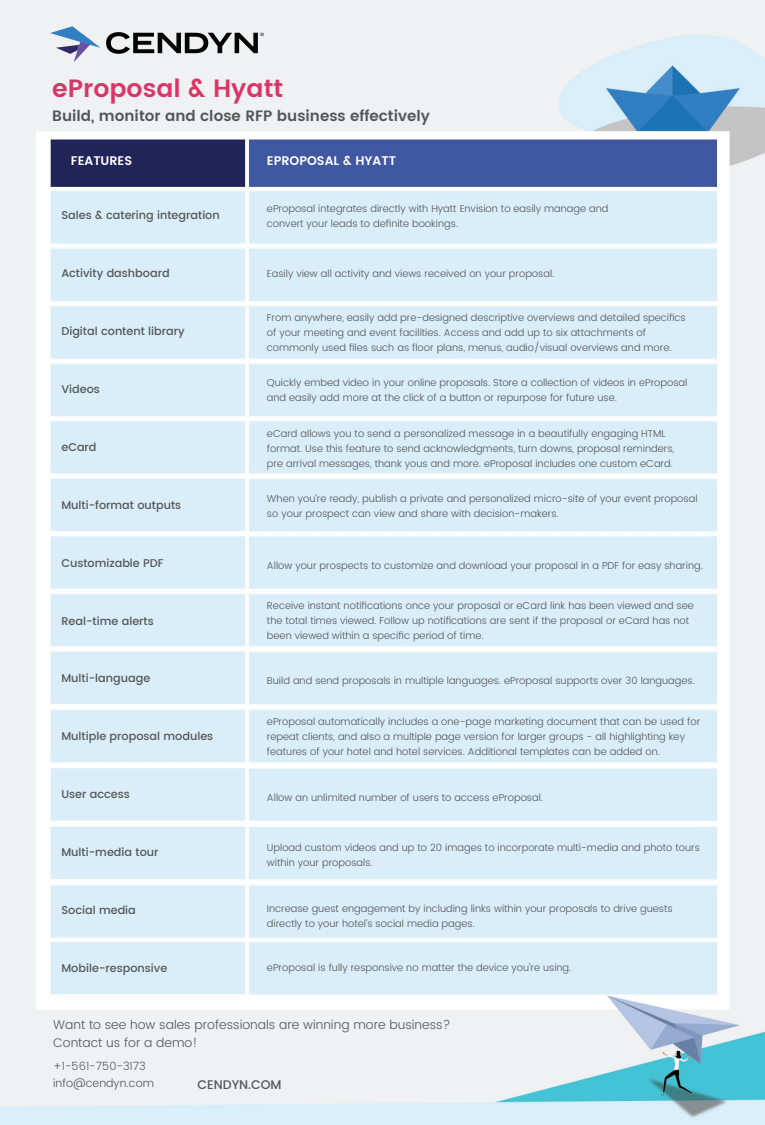
<style>
.page{position:relative;width:765px;height:1125px;background:#fff}
.page>*{position:absolute;margin:0;border:0;box-sizing:border-box;transform-origin:0 0}
.t1{font:600 25px "Poppins";color:#d93668}
.t2{font:600 15px "Poppins";color:#555656}
.t3{font:300 12.5px "Poppins";color:#555656}
.t4{font:600 12.5px "Poppins";color:#fff}
.t5{font:500 12.5px "Poppins";color:#555656}
.t6{font:500 11.25px "Poppins";color:#555656}
.t7{font:300 11.25px "Poppins";color:#555656}
.t8{font:300 10px/15px "Poppins";color:#555656}
</style>
<div class="page">
<img style="left:0;top:0;width:765px;height:1125px">
<svg style="left:50px;top:26px;width:214px;height:36px"></svg>
<p class="t1" style="left:52px;top:69px;width:233px">eProposal &amp; Hyatt</p>
<p class="t2" style="left:52px;top:104px;width:379px">Build, monitor and close RFP business effectively</p>
<p class="t4" style="left:71px;top:152px;width:63px">FEATURES</p>
<p class="t4" style="left:267px;top:152px;width:131px">EPROPOSAL &amp; HYATT</p>
<p class="t6" style="left:61px;top:207px;width:160px">Sales &amp; catering integration</p>
<p class="t6" style="left:61px;top:265px;width:110px">Activity dashboard</p>
<p class="t6" style="left:61px;top:323px;width:125px">Digital content library</p>
<p class="t6" style="left:61px;top:381px;width:40px">Videos</p>
<p class="t6" style="left:61px;top:439px;width:37px">eCard</p>
<p class="t6" style="left:61px;top:497px;width:121px">Multi-format outputs</p>
<p class="t6" style="left:61px;top:554px;width:104px">Customizable PDF</p>
<p class="t6" style="left:61px;top:612px;width:94px">Real-time alerts</p>
<p class="t6" style="left:61px;top:670px;width:90px">Multi-language</p>
<p class="t6" style="left:61px;top:728px;width:153px">Multiple proposal modules</p>
<p class="t6" style="left:61px;top:786px;width:70px">User access</p>
<p class="t6" style="left:61px;top:844px;width:99px">Multi-media tour</p>
<p class="t6" style="left:61px;top:902px;width:76px">Social media</p>
<p class="t6" style="left:61px;top:960px;width:107px">Mobile-responsive</p>
<p class="t8" style="left:267px;top:201px;width:343px">eProposal integrates directly with Hyatt Envision to easily manage and convert your leads to definite bookings.</p>
<p class="t8" style="left:267px;top:266px;width:289px">Easily view all activity and views received on your proposal.</p>
<p class="t8" style="left:267px;top:310px;width:420px">From anywhere, easily add pre-designed descriptive overviews and detailed specifics of your meeting and event facilities. Access and add up to six attachments of commonly used files such as floor plans, menus, audio/visual overviews and more.</p>
<p class="t8" style="left:267px;top:375px;width:422px">Quickly embed video in your online proposals. Store a collection of videos in eProposal and easily add more at the click of a button or repurpose for future use.</p>
<p class="t8" style="left:267px;top:427px;width:409px">eCard allows you to send a personalized message in a beautifully engaging HTML format. Use this feature to send acknowledgments, turn downs, proposal reminders, pre arrival messages, thank yous and more. eProposal includes one custom eCard.</p>
<p class="t8" style="left:267px;top:492px;width:432px">When you’re ready, publish a private and personalized micro-site of your event proposal so your prospect can view and share with decision-makers.</p>
<p class="t8" style="left:267px;top:559px;width:437px">Allow your prospects to customize and download your proposal in a PDF for easy sharing.</p>
<p class="t8" style="left:267px;top:598px;width:428px">Receive instant notifications once your proposal or eCard link has been viewed and see the total times viewed. Follow up notifications are sent if the proposal or eCard has not been viewed within a specific period of time.</p>
<p class="t8" style="left:267px;top:673px;width:429px">Build and send proposals in multiple languages. eProposal supports over 30 languages.</p>
<p class="t8" style="left:267px;top:714px;width:435px">eProposal automatically includes a one-page marketing document that can be used for repeat clients, and also a multiple page version for larger groups - all highlighting key features of your hotel and hotel services. Additional templates can be added on.</p>
<p class="t8" style="left:267px;top:790px;width:278px">Allow an unlimited number of users to access eProposal.</p>
<p class="t8" style="left:267px;top:841px;width:434px">Upload custom videos and up to 20 images to incorporate multi-media and photo tours within your proposals.</p>
<p class="t8" style="left:267px;top:901px;width:407px">Increase guest engagement by including links within your proposals to drive guests directly to your hotel’s social media pages.</p>
<p class="t8" style="left:267px;top:961px;width:306px">eProposal is fully responsive no matter the device you’re using.</p>
<p class="t3" style="left:53px;top:1016px;width:399px">Want to see how sales professionals are winning more business?</p>
<p class="t3" style="left:53px;top:1034px;width:146px">Contact us for a demo!</p>
<p class="t5" style="left:198px;top:1075px;width:86px">CENDYN.COM</p>
<p class="t7" style="left:53px;top:1058px;width:94px">+1-561-750-3173</p>
<p class="t7" style="left:53px;top:1075px;width:102px">info@cendyn.com</p>
</div>
